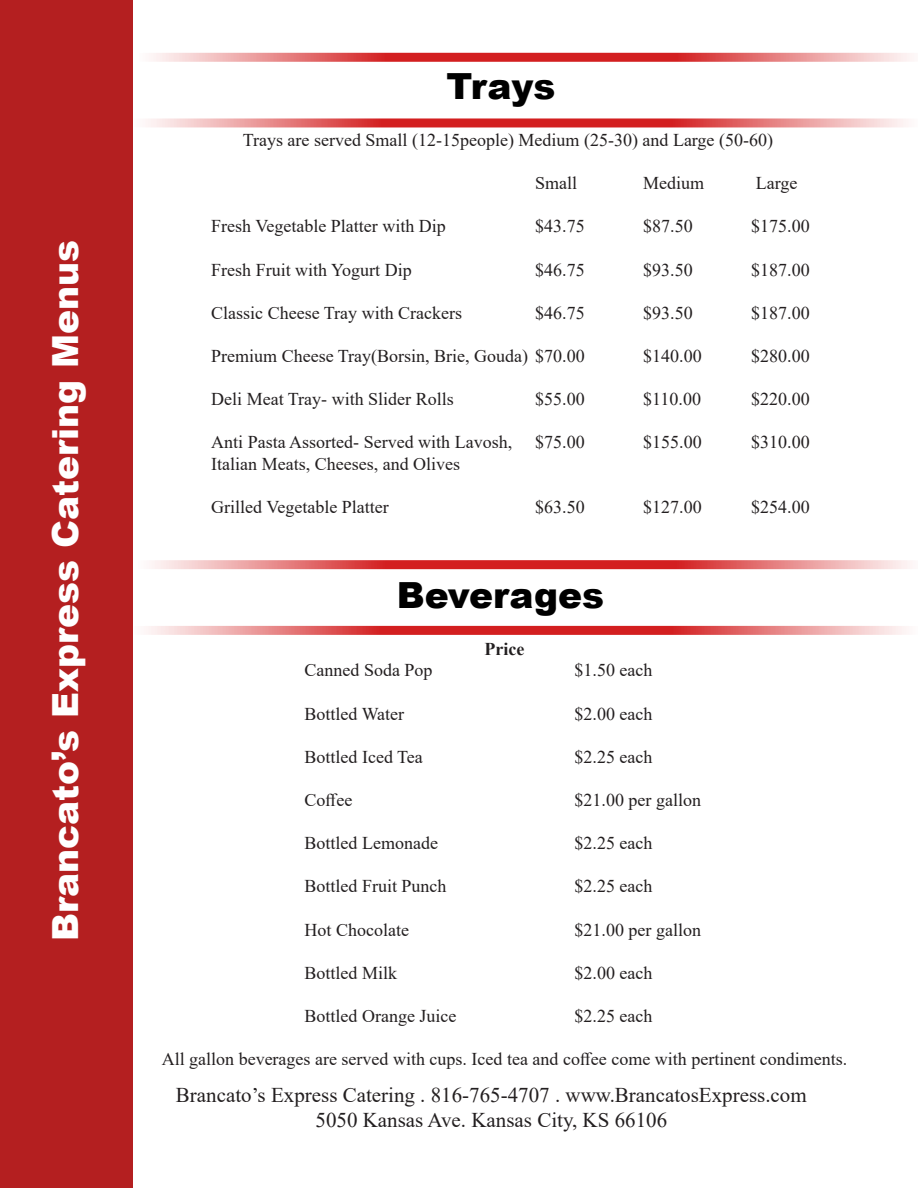
<style>
.page{position:relative;width:918px;height:1188px;background:#fff}
.page>*{position:absolute;margin:0;border:0;box-sizing:border-box;transform-origin:0 0}
.t1{font:900 36px "Arial";color:#fff}
.t2{font:900 36px "Arial";color:#000}
.t3{font:21px "Times New Roman";color:#231f20}
.t4{font:18px "Times New Roman";color:#231f20}
.t5{font:700 18px "Times New Roman";color:#231f20}
</style>
<div class="page">
<div style="left:0;top:0;width:132px;height:1188px;background:#b41f20"></div>
<svg style="left:153px;top:53px;width:757px;height:9px;background:#e06768"></svg>
<svg style="left:148px;top:118px;width:758px;height:9px;background:#e16c6c"></svg>
<svg style="left:152px;top:560px;width:758px;height:9px;background:#e06767"></svg>
<svg style="left:148px;top:626px;width:758px;height:9px;background:#e06566"></svg>
<p class="t1" style="left:39px;top:941px;width:703px;rotate:-90deg">Brancato’s Express Catering Menus</p>
<p class="t2" style="left:447px;top:60px;width:111px">Trays</p>
<p class="t4" style="left:243px;top:127px;width:532px">Trays are served Small (12-15people) Medium (25-30) and Large (50-60)</p>
<p class="t4" style="left:535px;top:170px;width:44px">Small</p>
<p class="t4" style="left:643px;top:170px;width:63px">Medium</p>
<p class="t4" style="left:756px;top:170px;width:43px">Large</p>
<p class="t4" style="left:211px;top:214px;width:236px">Fresh Vegetable Platter with Dip</p>
<p class="t4" style="left:535px;top:214px;width:51px">$43.75</p>
<p class="t4" style="left:643px;top:214px;width:51px">$87.50</p>
<p class="t4" style="left:751px;top:214px;width:60px">$175.00</p>
<p class="t4" style="left:211px;top:257px;width:202px">Fresh Fruit with Yogurt Dip</p>
<p class="t4" style="left:535px;top:257px;width:51px">$46.75</p>
<p class="t4" style="left:643px;top:257px;width:51px">$93.50</p>
<p class="t4" style="left:751px;top:257px;width:60px">$187.00</p>
<p class="t4" style="left:211px;top:300px;width:252px">Classic Cheese Tray with Crackers</p>
<p class="t4" style="left:535px;top:300px;width:51px">$46.75</p>
<p class="t4" style="left:643px;top:300px;width:51px">$93.50</p>
<p class="t4" style="left:751px;top:300px;width:60px">$187.00</p>
<p class="t4" style="left:211px;top:343px;width:375px">Premium Cheese Tray(Borsin, Brie, Gouda) $70.00</p>
<p class="t4" style="left:643px;top:343px;width:60px">$140.00</p>
<p class="t4" style="left:751px;top:343px;width:60px">$280.00</p>
<p class="t4" style="left:211px;top:386px;width:244px">Deli Meat Tray- with Slider Rolls</p>
<p class="t4" style="left:535px;top:386px;width:51px">$55.00</p>
<p class="t4" style="left:643px;top:386px;width:59px">$110.00</p>
<p class="t4" style="left:751px;top:386px;width:60px">$220.00</p>
<p class="t4" style="left:211px;top:430px;width:302px">Anti Pasta Assorted- Served with Lavosh,</p>
<p class="t4" style="left:535px;top:430px;width:51px">$75.00</p>
<p class="t4" style="left:643px;top:430px;width:60px">$155.00</p>
<p class="t4" style="left:751px;top:430px;width:60px">$310.00</p>
<p class="t4" style="left:211px;top:451px;width:250px">Italian Meats, Cheeses, and Olives</p>
<p class="t4" style="left:211px;top:494px;width:179px">Grilled Vegetable Platter</p>
<p class="t4" style="left:535px;top:494px;width:51px">$63.50</p>
<p class="t4" style="left:643px;top:494px;width:60px">$127.00</p>
<p class="t4" style="left:751px;top:494px;width:60px">$254.00</p>
<p class="t2" style="left:397px;top:569px;width:209px">Beverages</p>
<p class="t5" style="left:485px;top:636px;width:41px">Price</p>
<p class="t4" style="left:305px;top:658px;width:129px">Canned Soda Pop</p>
<p class="t4" style="left:575px;top:658px;width:79px">$1.50 each</p>
<p class="t4" style="left:305px;top:701px;width:101px">Bottled Water</p>
<p class="t4" style="left:575px;top:701px;width:79px">$2.00 each</p>
<p class="t4" style="left:305px;top:744px;width:120px">Bottled Iced Tea</p>
<p class="t4" style="left:575px;top:744px;width:79px">$2.25 each</p>
<p class="t4" style="left:305px;top:787px;width:49px">Coffee</p>
<p class="t4" style="left:575px;top:787px;width:128px">$21.00 per gallon</p>
<p class="t4" style="left:305px;top:831px;width:135px">Bottled Lemonade</p>
<p class="t4" style="left:575px;top:831px;width:79px">$2.25 each</p>
<p class="t4" style="left:305px;top:874px;width:144px">Bottled Fruit Punch</p>
<p class="t4" style="left:575px;top:874px;width:79px">$2.25 each</p>
<p class="t4" style="left:305px;top:917px;width:106px">Hot Chocolate</p>
<p class="t4" style="left:575px;top:917px;width:128px">$21.00 per gallon</p>
<p class="t4" style="left:305px;top:960px;width:94px">Bottled Milk</p>
<p class="t4" style="left:575px;top:960px;width:79px">$2.00 each</p>
<p class="t4" style="left:305px;top:1003px;width:153px">Bottled Orange Juice</p>
<p class="t4" style="left:575px;top:1003px;width:79px">$2.25 each</p>
<p class="t4" style="left:162px;top:1047px;width:687px">All gallon beverages are served with cups. Iced tea and coffee come with pertinent condiments.</p>
<p class="t3" style="left:176px;top:1080px;width:632px">Brancato’s Express Catering . 816-765-4707 . www.BrancatosExpress.com</p>
<p class="t3" style="left:316px;top:1105px;width:353px">5050 Kansas Ave. Kansas City, KS 66106</p>
</div>
